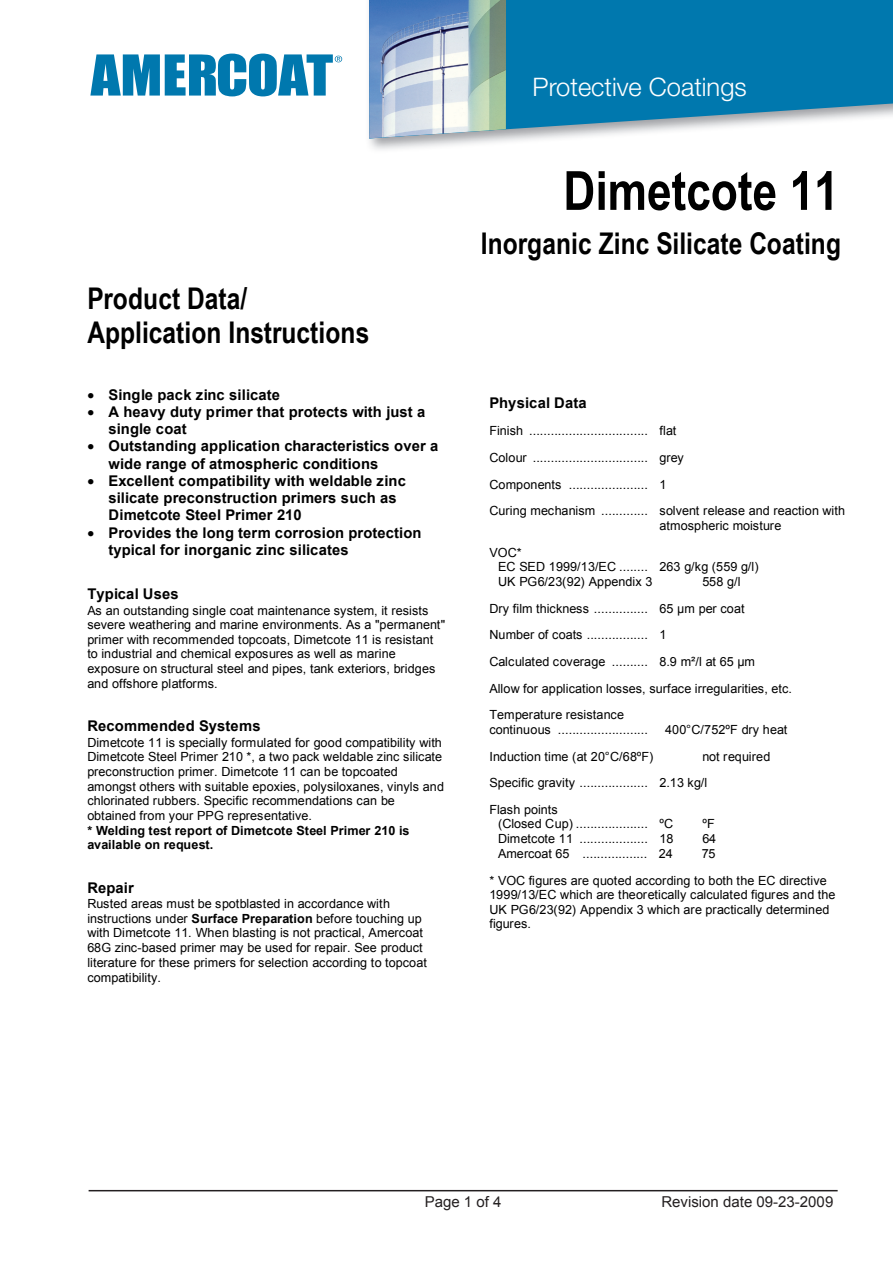
<style>
.page{position:relative;width:893px;height:1263px;background:#fff}
.page>*{position:absolute;margin:0;border:0;box-sizing:border-box;transform-origin:0 0}
.t1{font:700 54px "Arial Narrow";color:#000}
.t2{font:700 29.85px/34.2px "Arial Narrow";color:#000}
.t3{font:300 25.5px "Helvetica Neue LT Std";color:#fff}
.t4{font:15px "Arial";color:#231f20}
.t5{font:700 14.7px/17.2px "Arial";letter-spacing:.005em;color:#000}
.t6{font:12.6px/14.7px "Arial";letter-spacing:.005em;color:#000}
.t7{font:700 12.6px/14.4px "Arial";letter-spacing:.01em;color:#000}
.s1{font-weight:700}
.s2{font-style:inherit}
</style>
<div class="page">
<hr style="left:89px;top:1190px;width:748px;height:1px;background:#231f20">
<svg style="left:506px;top:0;width:386px;height:138px;background:#2388b6"></svg>
<svg style="left:90px;top:54px;width:252px;height:42px"></svg>
<img style="left:369px;top:0;width:137px;height:138px">
<h3 class="t3" style="left:532px;top:71px;width:215px">Protective Coatings</h3>
<h2 class="t2" style="left:87px;top:281px;width:283px">Product Data/<br>Application Instructions</h2>
<p class="t5" style="left:87px;top:386px;width:194px">• Single pack zinc silicate</p>
<p class="t5" style="left:109px;top:404px;width:318px;text-indent:-21px">• A heavy duty primer that protects with just a single coat</p>
<p class="t5" style="left:109px;top:438px;width:331px;text-indent:-21px">• Outstanding application characteristics over a wide range of atmospheric conditions</p>
<p class="t5" style="left:109px;top:473px;width:299px;text-indent:-21px">• Excellent compatibility with weldable zinc silicate preconstruction primers such as<br>Dimetcote Steel Primer 210</p>
<p class="t5" style="left:109px;top:524px;width:314px;text-indent:-21px">• Provides the long term corrosion protection typical for inorganic zinc silicates</p>
<p class="t5" style="left:87px;top:586px;width:93px">Typical Uses</p>
<p class="t6" style="left:87px;top:603px;width:359px">As an outstanding single coat maintenance system, it resists severe weathering and marine environments. As a "permanent" primer with recommended topcoats, Dimetcote 11 is resistant to industrial and chemical exposures as well as marine exposure on structural steel and pipes, tank exteriors, bridges and offshore platforms.</p>
<p class="t5" style="left:87px;top:718px;width:175px">Recommended Systems</p>
<p class="t6" style="left:87px;top:735px;width:358px">Dimetcote 11 is specially formulated for good compatibility with Dimetcote Steel Primer 210 *, a two pack weldable zinc silicate preconstruction primer. Dimetcote 11 can be topcoated amongst others with suitable epoxies, polysiloxanes, vinyls and chlorinated rubbers. Specific recommendations can be obtained from your PPG representative.</p>
<p class="t7" style="left:87px;top:824px;width:324px">* Welding test report of Dimetcote Steel Primer 210 is available on request.</p>
<p class="t5" style="left:87px;top:879px;width:48px">Repair</p>
<p class="t6" style="left:87px;top:897px;width:341px">Rusted areas must be spotblasted in accordance with instructions under <span class="s1">Surface Preparation</span> before touching up with Dimetcote 11. When blasting is not practical, Amercoat 68G zinc-based primer may be used for repair. See product literature for these primers for selection according to topcoat compatibility.</p>
<h1 class="t1" style="left:563px;top:159px;width:277px">Dimetcote 11</h1>
<h2 class="t2" style="left:480px;top:226px;width:361px">Inorganic Zinc Silicate Coating</h2>
<p class="t5" style="left:489px;top:395px;width:99px">Physical Data</p>
<p class="t6" style="left:489px;top:418px;width:357px;line-height:26.7px">Finish ................................. flat<br>Colour ................................ grey<br>Components ...................... 1<br>Curing mechanism ............. solvent release and reaction with</p>
<p class="t6" style="left:659px;top:518px;width:123px">atmospheric moisture</p>
<p class="t6" style="left:498px;top:545px;width:262px;text-indent:-9px">VOC*<br>EC SED 1999/13/EC ........ 263 g/kg (559 g/l)<br>UK PG6/23(92) Appendix 3</p>
<p class="t6" style="left:489px;top:568px;width:304px;line-height:26.7px;text-indent:213px">558 g/l<br>Dry film thickness ............... 65 µm per coat Number of coats ................. 1<br>Calculated coverage .......... 8.9 m²/l at 65 µm<br>Allow for application losses, surface irregularities, etc.<br>Temperature resistance</p>
<p class="t6" style="left:489px;top:722px;width:160px">continuous .........................</p>
<p class="t6" style="left:665px;top:722px;width:123px">400°C/752ºF dry heat</p>
<p class="t6" style="left:489px;top:749px;width:165px">Induction time (at 20°C/68ºF)</p>
<p class="t6" style="left:489px;top:743px;width:282px;line-height:26.7px;text-indent:213px">not required<br>Specific gravity ................... 2.13 kg/l<br>Flash points</p>
<p class="t6" style="left:498px;top:817px;width:177px">(Closed Cup) .................... ºC</p>
<p class="t6" style="left:702px;top:817px;width:14px">ºF</p>
<p class="t6" style="left:498px;top:831px;width:177px">Dimetcote 11 ................... 18</p>
<p class="t6" style="left:702px;top:831px;width:15px">64</p>
<p class="t6" style="left:498px;top:846px;width:176px"><span class="s2">Amercoat 65</span> .................. 24</p>
<p class="t6" style="left:489px;top:840px;width:339px;line-height:27px;text-indent:212px">75<br>* VOC figures are quoted according to both the EC directive</p>
<p class="t6" style="left:489px;top:887px;width:347px">1999/13/EC which are theoretically calculated figures and the<br>UK PG6/23(92) Appendix 3 which are practically determined figures.</p>
<p class="t4" style="left:424px;top:1192px;width:78px">Page 1 of 4</p>
<p class="t4" style="left:661px;top:1192px;width:173px">Revision date 09-23-2009</p>
</div>
